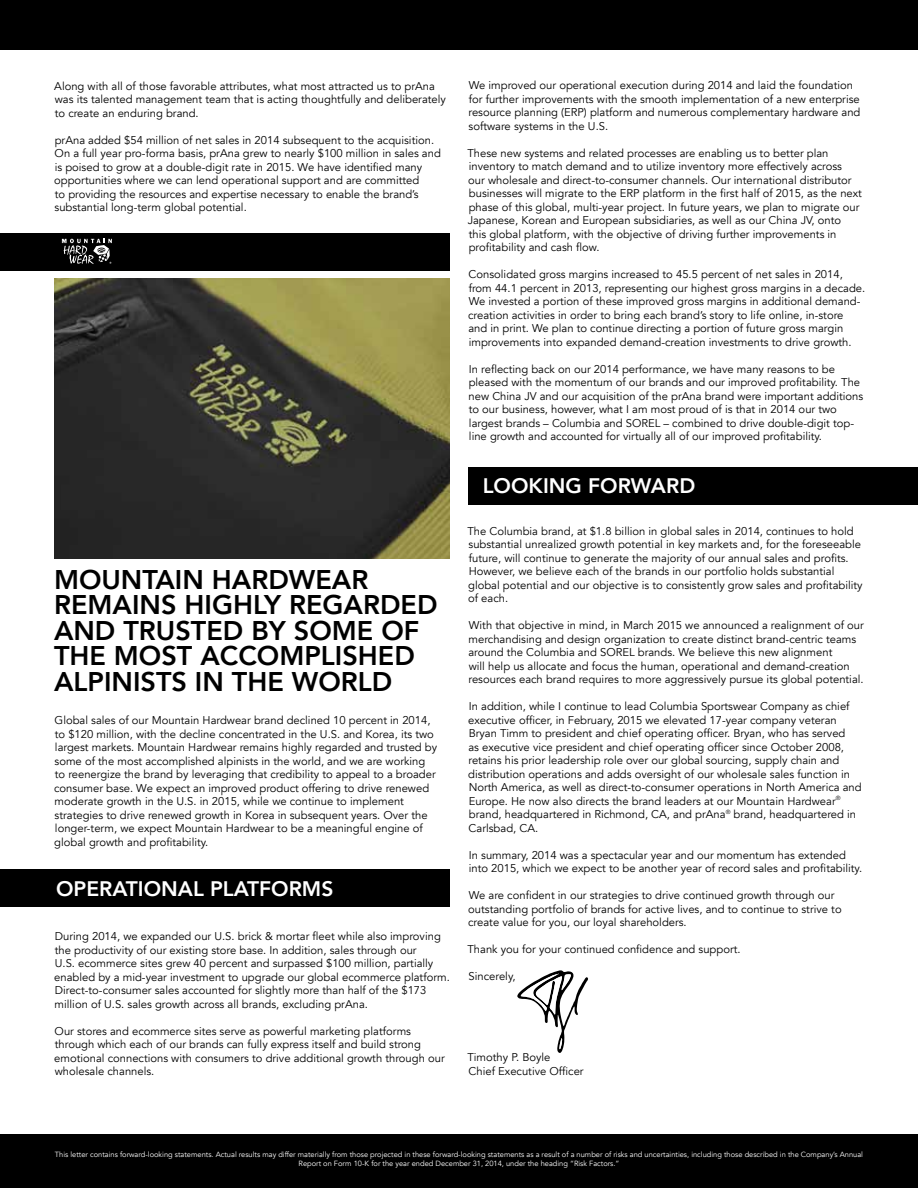
<style>
.page{position:relative;width:918px;height:1188px;background:#fff}
.page>*{position:absolute;margin:0;border:0;box-sizing:border-box;transform-origin:0 0}
.t1{font:800 27px/25.5px "Avenir";color:#000}
.t2{font:800 21px "Avenir";color:#fff}
.t3{font:11.25px/13.5px "Avenir";color:#000}
.t4{font:7.5px/9px "Avenir";color:#fff;text-align:center}
</style>
<div class="page">
<div style="left:0;top:1134px;width:918px;height:54px;background:#000"></div>
<div style="left:0;top:0;width:918px;height:49px;background:#000"></div>
<img style="left:54px;top:279px;width:396px;height:280px">
<div style="left:0;top:233px;width:450px;height:38px;background:#000"></div>
<svg style="left:62px;top:239px;width:50px;height:25px"></svg>
<div style="left:0;top:869px;width:450px;height:38px;background:#000"></div>
<div style="left:468px;top:467px;width:450px;height:37px;background:#000"></div>
<svg style="left:517px;top:970px;width:71px;height:83px"></svg>
<p class="t3" style="left:54px;top:80px;width:393px">Along with all of those favorable attributes, what most attracted us to prAna was its talented management team that is acting thoughtfully and deliberately to create an enduring brand.</p>
<p class="t3" style="left:54px;top:134px;width:388px">prAna added $54 million of net sales in 2014 subsequent to the acquisition.<br>On a full year pro-forma basis, prAna grew to nearly $100 million in sales and is poised to grow at a double-digit rate in 2015. We have identified many opportunities where we can lend operational support and are committed<br>to providing the resources and expertise necessary to enable the brand’s substantial long-term global potential.</p>
<h1 class="t1" style="left:54px;top:566px;width:385px">MOUNTAIN HARDWEAR<br>REMAINS HIGHLY REGARDED<br>AND TRUSTED BY SOME OF<br>THE MOST ACCOMPLISHED<br>ALPINISTS IN THE WORLD</h1>
<p class="t3" style="left:54px;top:714px;width:385px">Global sales of our Mountain Hardwear brand declined 10 percent in 2014, to $120 million, with the decline concentrated in the U.S. and Korea, its two largest markets. Mountain Hardwear remains highly regarded and trusted by some of the most accomplished alpinists in the world, and we are working to reenergize the brand by leveraging that credibility to appeal to a broader consumer base. We expect an improved product offering to drive renewed moderate growth in the U.S. in 2015, while we continue to implement strategies to drive renewed growth in Korea in subsequent years. Over the longer-term, we expect Mountain Hardwear to be a meaningful engine of global growth and profitability.</p>
<h2 class="t2" style="left:56px;top:872px;width:279px">OPERATIONAL PLATFORMS</h2>
<p class="t3" style="left:54px;top:930px;width:397px">During 2014, we expanded our U.S. brick &amp; mortar fleet while also improving the productivity of our existing store base. In addition, sales through our<br>U.S. ecommerce sites grew 40 percent and surpassed $100 million, partially enabled by a mid-year investment to upgrade our global ecommerce platform.<br>Direct-to-consumer sales accounted for slightly more than half of the $173 million of U.S. sales growth across all brands, excluding prAna.</p>
<p class="t3" style="left:54px;top:1024px;width:392px">Our stores and ecommerce sites serve as powerful marketing platforms through which each of our brands can fully express itself and build strong emotional connections with consumers to drive additional growth through our wholesale channels.</p>
<p class="t3" style="left:469px;top:79px;width:393px">We improved our operational execution during 2014 and laid the foundation for further improvements with the smooth implementation of a new enterprise resource planning (ERP) platform and numerous complementary hardware and software systems in the U.S.</p>
<p class="t3" style="left:467px;top:146px;width:396px">These new systems and related processes are enabling us to better plan inventory to match demand and to utilize inventory more effectively across<br>our wholesale and direct-to-consumer channels. Our international distributor businesses will migrate to the ERP platform in the first half of 2015, as the next phase of this global, multi-year project. In future years, we plan to migrate our Japanese, Korean and European subsidiaries, as well as our China JV, onto<br>this global platform, with the objective of driving further improvements in profitability and cash flow.</p>
<p class="t3" style="left:468px;top:268px;width:399px">Consolidated gross margins increased to 45.5 percent of net sales in 2014, from 44.1 percent in 2013, representing our highest gross margins in a decade.<br>We invested a portion of these improved gross margins in additional demand&shy;creation activities in order to bring each brand’s story to life online, in-store and in print. We plan to continue directing a portion of future gross margin improvements into expanded demand-creation investments to drive growth.</p>
<p class="t3" style="left:469px;top:362px;width:396px">In reflecting back on our 2014 performance, we have many reasons to be pleased with the momentum of our brands and our improved profitability. The new China JV and our acquisition of the prAna brand were important additions to our business, however, what I am most proud of is that in 2014 our two largest brands – Columbia and SOREL – combined to drive double-digit top&shy;line growth and accounted for virtually all of our improved profitability.</p>
<h2 class="t2" style="left:483px;top:470px;width:214px">LOOKING FORWARD</h2>
<p class="t3" style="left:467px;top:524px;width:397px">The Columbia brand, at $1.8 billion in global sales in 2014, continues to hold substantial unrealized growth potential in key markets and, for the foreseeable future, will continue to generate the majority of our annual sales and profits.<br>However, we believe each of the brands in our portfolio holds substantial global potential and our objective is to consistently grow sales and profitability of each.</p>
<p class="t3" style="left:468px;top:619px;width:397px">With that objective in mind, in March 2015 we announced a realignment of our merchandising and design organization to create distinct brand-centric teams around the Columbia and SOREL brands. We believe this new alignment<br>will help us allocate and focus the human, operational and demand-creation resources each brand requires to more aggressively pursue its global potential.</p>
<p class="t3" style="left:468px;top:700px;width:395px">In addition, while I continue to lead Columbia Sportswear Company as chief executive officer, in February, 2015 we elevated 17-year company veteran Bryan Timm to president and chief operating officer. Bryan, who has served<br>as executive vice president and chief operating officer since October 2008, retains his prior leadership role over our global sourcing, supply chain and distribution operations and adds oversight of our wholesale sales function in North America, as well as direct-to-consumer operations in North America and Europe. He now also directs the brand leaders at our Mountain Hardwear<sup>® </sup>brand, headquartered in Richmond, CA, and prAna<sup>®</sup> brand, headquartered in Carlsbad, CA.</p>
<p class="t3" style="left:469px;top:848px;width:395px">In summary, 2014 was a spectacular year and our momentum has extended into 2015, which we expect to be another year of record sales and profitability.</p>
<p class="t3" style="left:468px;top:889px;width:375px">We are confident in our strategies to drive continued growth through our outstanding portfolio of brands for active lives, and to continue to strive to create value for you, our loyal shareholders.</p>
<p class="t3" style="left:467px;top:943px;width:275px">Thank you for your continued confidence and support.</p>
<p class="t3" style="left:469px;top:970px;width:48px">Sincerely,</p>
<p class="t3" style="left:467px;top:1051px;width:118px">Timothy P. Boyle<br>Chief Executive Officer</p>
<p class="t4" style="left:55px;top:1150px;width:810px">This letter contains forward-looking statements. Actual results may differ materially from those projected in these forward-looking statements as a result of a number of risks and uncertainties, including those described in the Company’s Annual<br>Report on Form 10-K for the year ended December 31, 2014, under the heading “Risk Factors.”</p>
</div>
